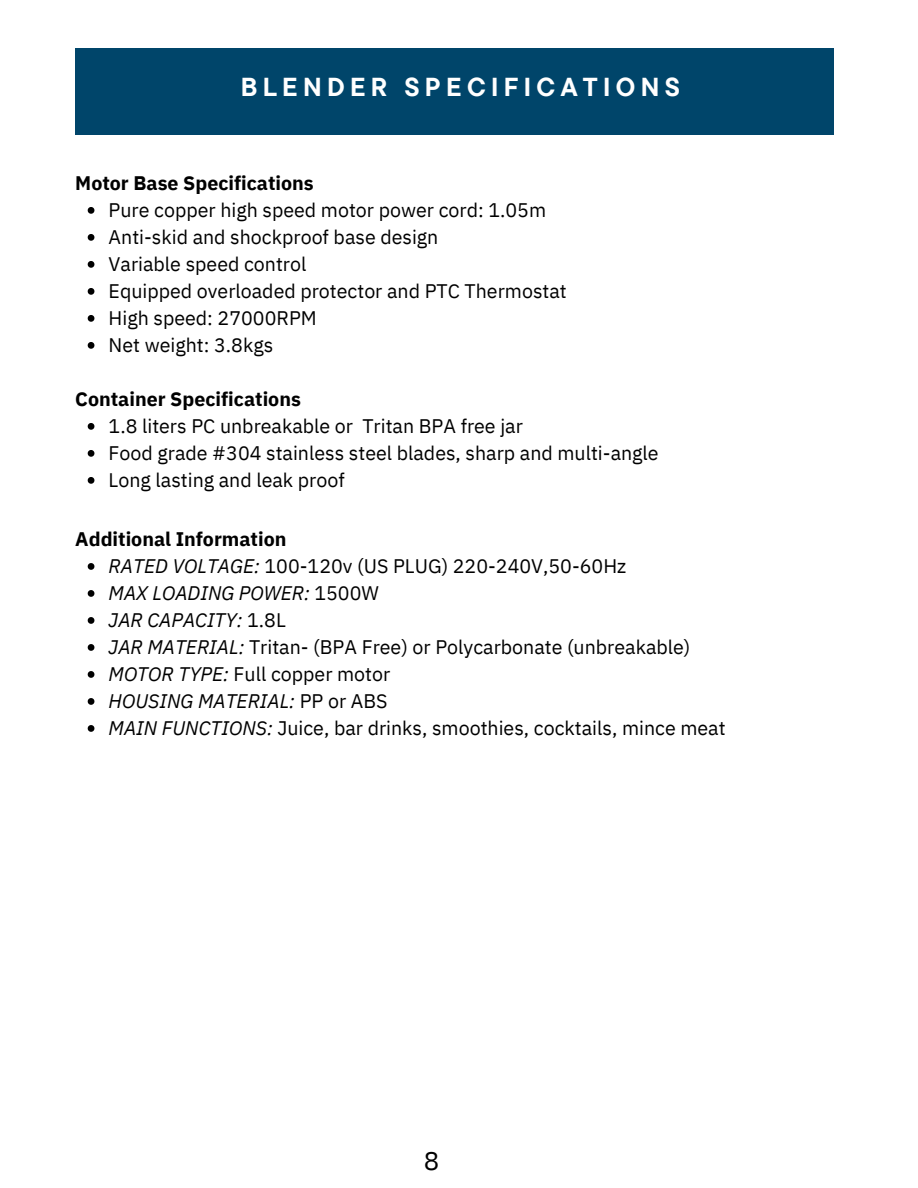
<style>
.page{position:relative;width:918px;height:1188px;background:#fff}
.page>*{position:absolute;margin:0;border:0;box-sizing:border-box;transform-origin:0 0}
.t1{font:700 25.95px "TT Commons Pro";letter-spacing:.205em;color:#fff}
.t2{font:25.8px "IBM Plex Sans";color:#000}
.t3{font:19.65px "IBM Plex Sans";color:#000}
.t4{font:700 19.65px "IBM Plex Sans";color:#000}
.t5{font:italic 19.65px "IBM Plex Sans";color:#000}
.s1{font-style:italic}
.s2{font-style:normal}
</style>
<div class="page">
<div style="left:75px;top:48px;width:759px;height:87px;background:#00456a"></div>
<svg style="left:88px;top:207px;width:6px;height:7px"></svg>
<svg style="left:88px;top:234px;width:6px;height:7px"></svg>
<svg style="left:88px;top:261px;width:6px;height:7px"></svg>
<svg style="left:88px;top:288px;width:6px;height:7px"></svg>
<svg style="left:88px;top:315px;width:6px;height:7px"></svg>
<svg style="left:88px;top:342px;width:6px;height:7px"></svg>
<svg style="left:88px;top:423px;width:6px;height:7px"></svg>
<svg style="left:88px;top:450px;width:6px;height:7px"></svg>
<svg style="left:88px;top:477px;width:6px;height:7px"></svg>
<svg style="left:88px;top:563px;width:6px;height:7px"></svg>
<svg style="left:88px;top:590px;width:6px;height:7px"></svg>
<svg style="left:88px;top:617px;width:6px;height:7px"></svg>
<svg style="left:88px;top:644px;width:6px;height:7px"></svg>
<svg style="left:88px;top:671px;width:6px;height:7px"></svg>
<svg style="left:88px;top:698px;width:6px;height:7px"></svg>
<svg style="left:88px;top:725px;width:6px;height:7px"></svg>
<p class="t1" style="left:241px;top:70px;width:441px">BLENDER SPECIFICATIONS</p>
<p class="t4" style="left:75px;top:170px;width:240px">Motor Base Specifications</p>
<p class="t3" style="left:109px;top:197px;width:439px">Pure copper high speed motor power cord: 1.05m</p>
<p class="t3" style="left:109px;top:224px;width:331px">Anti-skid and shockproof base design</p>
<p class="t3" style="left:109px;top:251px;width:199px">Variable speed control</p>
<p class="t3" style="left:109px;top:278px;width:460px">Equipped overloaded protector and PTC Thermostat</p>
<p class="t3" style="left:109px;top:305px;width:210px">High speed: 27000RPM</p>
<p class="t3" style="left:109px;top:332px;width:166px">Net weight: 3.8kgs</p>
<p class="t4" style="left:75px;top:386px;width:227px">Container Specifications</p>
<p class="t3" style="left:109px;top:413px;width:416px">1.8 liters PC unbreakable or Tritan BPA free jar</p>
<p class="t3" style="left:109px;top:440px;width:552px">Food grade #304 stainless steel blades, sharp and multi-angle</p>
<p class="t3" style="left:109px;top:467px;width:238px">Long lasting and leak proof</p>
<p class="t4" style="left:75px;top:526px;width:213px">Additional Information</p>
<p class="t3" style="left:109px;top:553px;width:519px"><span class="s1">RATED VOLTAGE:</span> 100-120v (US PLUG) 220-240V,50-60Hz</p>
<p class="t5" style="left:109px;top:580px;width:272px">MAX LOADING POWER: <span class="s2">1500W</span></p>
<p class="t5" style="left:109px;top:607px;width:179px">JAR CAPACITY: <span class="s2">1.8L</span></p>
<p class="t3" style="left:109px;top:634px;width:583px"><span class="s1">JAR MATERIAL:</span> Tritan- (BPA Free) or Polycarbonate (unbreakable)</p>
<p class="t3" style="left:109px;top:661px;width:283px"><span class="s1">MOTOR TYPE:</span> Full copper motor</p>
<p class="t5" style="left:109px;top:688px;width:280px">HOUSING MATERIAL: <span class="s2">PP or ABS</span></p>
<p class="t3" style="left:109px;top:715px;width:618px"><span class="s1">MAIN FUNCTIONS:</span> Juice, bar drinks, smoothies, cocktails, mince meat</p>
<p class="t2" style="left:424px;top:1144px;width:17px">8</p>
</div>
